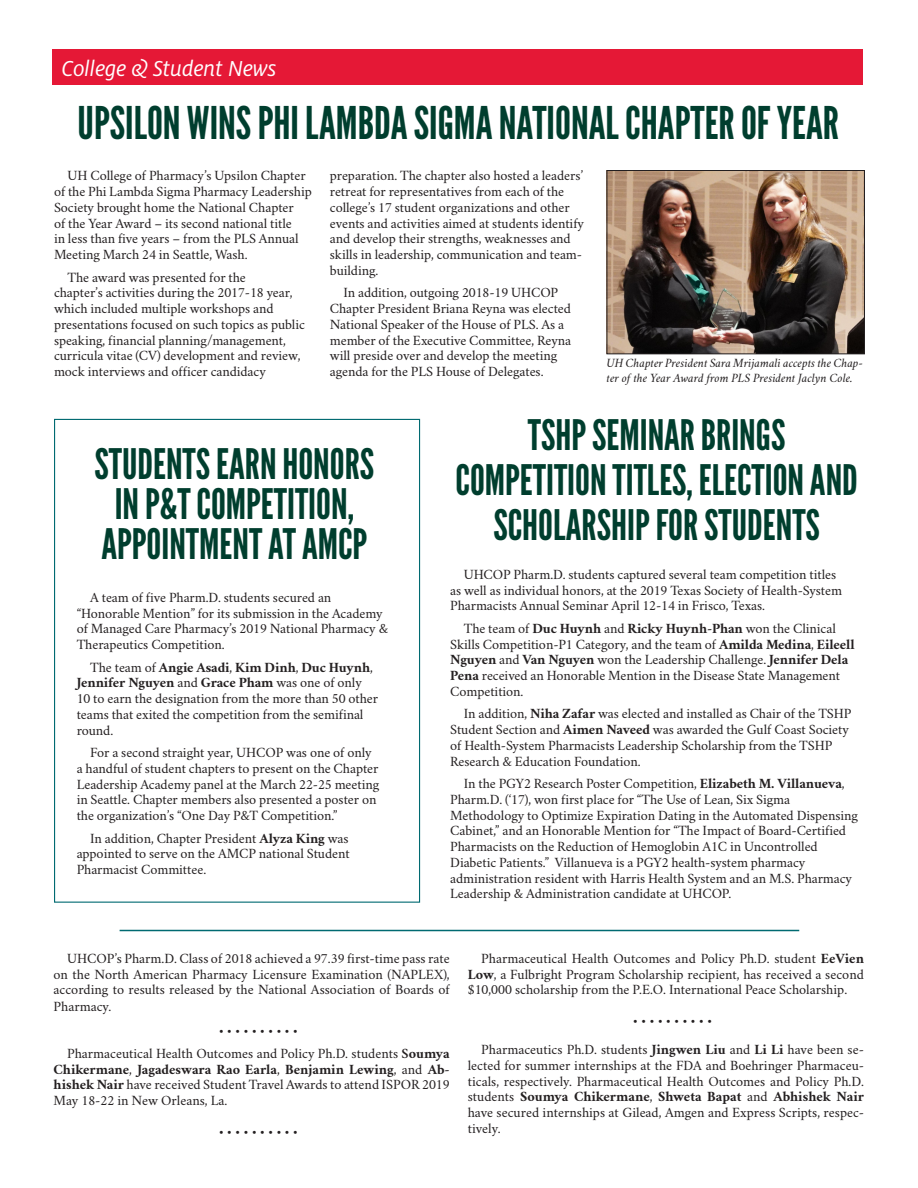
<style>
.page{position:relative;width:918px;height:1188px;background:#fff}
.page>*{position:absolute;margin:0;border:0;box-sizing:border-box;transform-origin:0 0}
.t1{font:45px "League Gothic";color:#003e2e}
.t2{font:42px/45px "League Gothic";color:#003e2e;text-align:center}
.t3{font:italic 24px "Milo OT";letter-spacing:-.005em;color:#fff}
.t4{font:14.25px/15.8px "Crimson";letter-spacing:-.005em;color:#231f20}
.t5{font:italic 12.75px/15.3px "Crimson";color:#231f20}
.s1{font-weight:700}
.s2{font-weight:600}
</style>
<div class="page">
<hr style="left:120px;top:930px;width:679px;height:1px;background:#006a71">
<div style="left:52px;top:50px;width:811px;height:35px;background:#e51836"></div>
<img style="left:609px;top:172px;width:254px;height:180px">
<div style="left:607px;top:170px;width:258px;height:184px;border:1px solid #231f20"></div>
<p class="t3" style="left:62px;top:56px;width:216px">College &amp; Student News</p>
<p class="t1" style="left:78px;top:96px;width:763px">UPSILON WINS PHI LAMBDA SIGMA NATIONAL CHAPTER OF YEAR</p>
<p class="t4" style="left:54px;top:166px;width:259px;text-indent:14px">UH College of Pharmacy’s Upsilon Chapter of the Phi Lambda Sigma Pharmacy Leadership Society brought home the National Chapter<br>of the Year Award – its second national title<br>in less than five years – from the PLS Annual Meeting March 24 in Seattle, Wash.</p>
<p class="t4" style="left:54px;top:267px;width:253px;text-indent:14px">The award was presented for the<br>chapter’s activities during the 2017-18 year, which included multiple workshops and presentations focused on such topics as public speaking, financial planning/management, curricula vitae (CV) development and review, mock interviews and officer candidacy</p>
<p class="t4" style="left:330px;top:166px;width:256px">preparation. The chapter also hosted a leaders’ retreat for representatives from each of the college’s 17 student organizations and other events and activities aimed at students identify and develop their strengths, weaknesses and skills in leadership, communication and team&shy;building.</p>
<p class="t4" style="left:330px;top:283px;width:243px;text-indent:14px">In addition, outgoing 2018-19 UHCOP Chapter President Briana Reyna was elected National Speaker of the House of PLS. As a member of the Executive Committee, Reyna will preside over and develop the meeting agenda for the PLS House of Delegates.</p>
<p class="t5" style="left:607px;top:355px;width:258px">UH Chapter President Sara Mrijamali accepts the Chap&shy;ter of the Year Award from PLS President Jaclyn Cole.</p>
<p class="t2" style="left:94px;top:445px;width:281px;line-height:39.8px">STUDENTS EARN HONORS<br>IN P&amp;T COMPETITION,<br>APPOINTMENT AT AMCP</p>
<p class="t4" style="left:77px;top:588px;width:313px;text-indent:14px">A team of five Pharm.D. students secured an “Honorable Mention” for its submission in the Academy of Managed Care Pharmacy’s 2019 National Pharmacy &amp; Therapeutics Competition.</p>
<p class="t4" style="left:77px;top:657px;width:303px;text-indent:14px">The team of <span class="s1">Angie Asadi</span>, <span class="s1">Kim Dinh</span>, <span class="s1">Duc Huynh</span>, <span class="s1">Jennifer Nguyen</span> and <span class="s1">Grace Pham</span> was one of only 10 to earn the designation from the more than 50 other teams that exited the competition from the semifinal round.</p>
<p class="t4" style="left:77px;top:743px;width:304px;text-indent:14px">For a second straight year, UHCOP was one of only a handful of student chapters to present on the Chapter Leadership Academy panel at the March 22-25 meeting in Seattle. Chapter members also presented a poster on the organization’s “One Day P&amp;T Competition.”</p>
<p class="t4" style="left:77px;top:828px;width:275px;text-align:justify;text-indent:14px">In addition, Chapter President <span class="s1">Alyza King</span> was appointed to serve on the AMCP national Student Pharmacist Committee.</p>
<p class="t2" style="left:455px;top:413px;width:404px">TSHP SEMINAR BRINGS<br>COMPETITION TITLES, ELECTION AND<br>SCHOLARSHIP FOR STUDENTS</p>
<p class="t4" style="left:450px;top:565px;width:393px;text-indent:14px">UHCOP Pharm.D. students captured several team competition titles as well as individual honors, at the 2019 Texas Society of Health-System<br>Pharmacists Annual Seminar April 12-14 in Frisco, Texas.</p>
<p class="t4" style="left:450px;top:619px;width:406px;text-indent:14px">The team of <span class="s1">Duc Huynh</span> and <span class="s1">Ricky Huynh-Phan</span> won the Clinical Skills Competition-P1 Category, and the team of <span class="s1">Amilda Medina</span>, <span class="s1">Eileell Nguyen</span> and <span class="s1">Van Nguyen</span> won the Leadership Challenge. <span class="s1">Jennifer Dela Pena</span> received an Honorable Mention in the Disease State Management Competition.</p>
<p class="t4" style="left:450px;top:704px;width:403px;text-indent:14px">In addition, <span class="s1">Niha Zafar</span> was elected and installed as Chair of the TSHP Student Section and <span class="s1">Aimen Naveed</span> was awarded the Gulf Coast Society of Health-System Pharmacists Leadership Scholarship from the TSHP Research &amp; Education Foundation.</p>
<p class="t4" style="left:450px;top:774px;width:409px;text-indent:14px">In the PGY2 Research Poster Competition, <span class="s1">Elizabeth M. Villanueva</span>, Pharm.D. (‘17), won first place for “The Use of Lean, Six Sigma Methodology to Optimize Expiration Dating in the Automated Dispensing Cabinet,” and an Honorable Mention for “The Impact of Board-Certified Pharmacists on the Reduction of Hemoglobin A1C in Uncontrolled Diabetic Patients.” Villanueva is a PGY2 health-system pharmacy administration resident with Harris Health System and an M.S. Pharmacy Leadership &amp; Administration candidate at UHCOP.</p>
<p class="t4" style="left:54px;top:949px;width:398px;text-align:justify;text-indent:14px">UHCOP’s Pharm.D. Class of 2018 achieved a 97.39 first-time pass rate on the North American Pharmacy Licensure Examination (NAPLEX), according to results released by the National Association of Boards of</p>
<p class="t4" style="left:54px;top:997px;width:59px">Pharmacy.</p>
<p class="t4" style="left:219px;top:1021px;width:81px">• • • • • • • • • •</p>
<p class="t4" style="left:54px;top:1044px;width:398px;text-align:justify;text-indent:14px">Pharmaceutical Health Outcomes and Policy Ph.D. students <span class="s2">S</span><span class="s1">oumya Chikermane</span>, <span class="s1">Jagadeswara Rao Earla</span>, <span class="s1">Benjamin Lewing</span>, and <span class="s1">Ab&shy;hishek Nair</span> have received Student Travel Awards to attend ISPOR 2019<br>May 18-22 in New Orleans, La.</p>
<p class="t4" style="left:219px;top:1121px;width:81px">• • • • • • • • • •</p>
<p class="t4" style="left:468px;top:949px;width:398px;text-align:justify;text-indent:14px">Pharmaceutical Health Outcomes and Policy Ph.D. student <span class="s1">EeVien Low</span>, a Fulbright Program Scholarship recipient, has received a second $10,000 scholarship from the P.E.O. International Peace Scholarship.</p>
<p class="t4" style="left:633px;top:1011px;width:81px">• • • • • • • • • •</p>
<p class="t4" style="left:468px;top:1040px;width:398px;text-align:justify;text-indent:14px">Pharmaceutics Ph.D. students <span class="s1">Jingwen Liu</span> and <span class="s1">Li Li</span> have been se&shy;lected for summer internships at the FDA and Boehringer Pharmaceu&shy;ticals, respectively. Pharmaceutical Health Outcomes and Policy Ph.D. students <span class="s1">Soumya Chikermane</span>, <span class="s1">Shweta Bapat</span> and <span class="s1">Abhishek Nair </span>have secured internships at Gilead, Amgen and Express Scripts, respec&shy;tively.</p>
</div>
